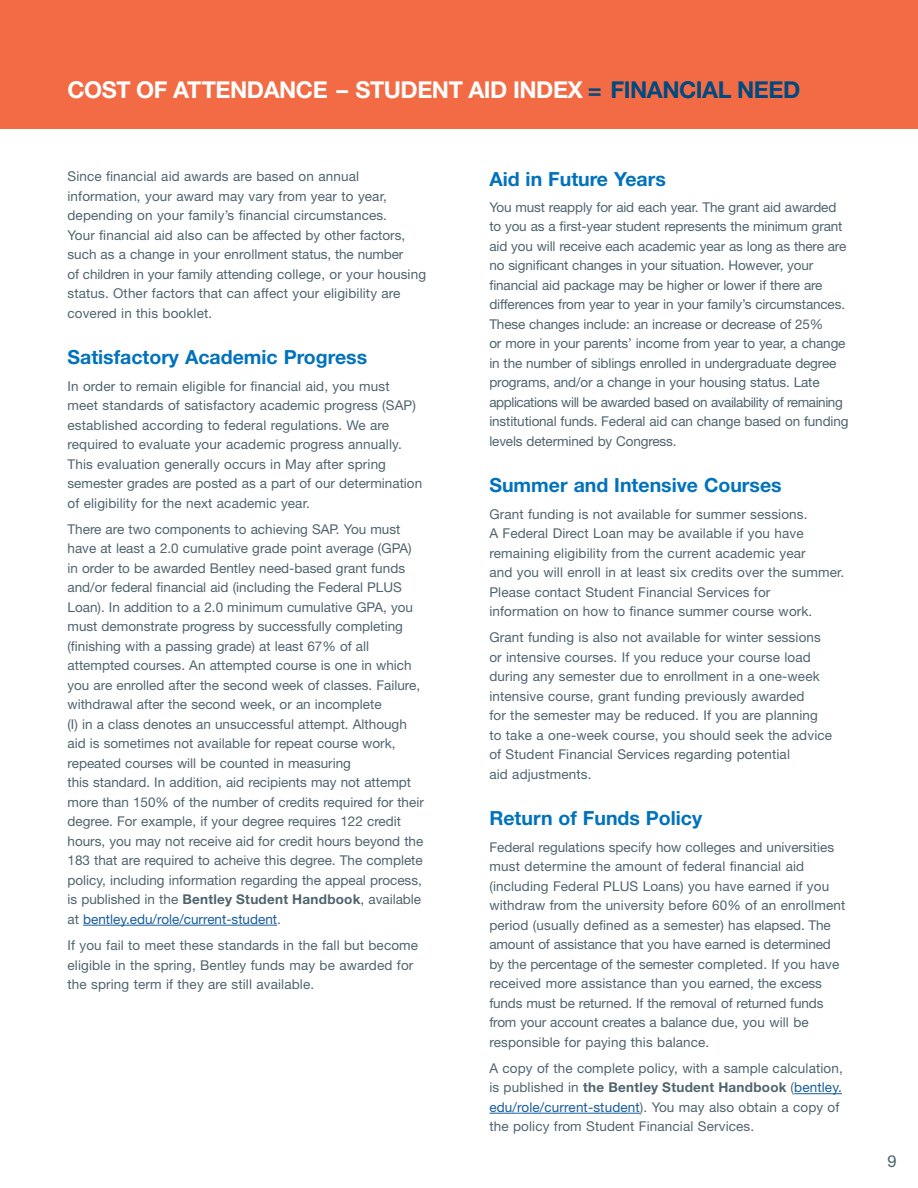
<style>
.page{position:relative;width:918px;height:1188px;background:#fff}
.page>*{position:absolute;margin:0;border:0;box-sizing:border-box;transform-origin:0 0}
.t1{font:700 23.25px "Helvetica Neue LT Std";letter-spacing:-.02em;color:#fff}
.SubHead_Blue_Helv_Neue_Bold_13_13{font:700 19.5px "Helvetica Neue LT Std";color:#0072bc}
.t2{font:16.5px "Helvetica Neue LT Std";color:#4f646e}
.Body_Helv_Neue_roman_9_13{font:13.5px/19.5px "Helvetica Neue LT Std";color:#4f646e}
.s1{color:#004a7f}
.s2{font-weight:700}
.s3{color:#175d9e}
</style>
<div class="page">
<div style="left:0;top:0;width:918px;height:128px;background:#f26b44"></div>
<hr style="left:83px;top:925px;width:194px;height:1px;background:#175d9e">
<hr style="left:794px;top:1093px;width:48px;height:1px;background:#175d9e">
<hr style="left:489px;top:1113px;width:151px;height:1px;background:#175d9e">
<p class="t1" style="left:68px;top:75px;width:734px">COST OF ATTENDANCE – STUDENT AID INDEX <span class="s1">= FINANCIAL NEED</span></p>
<p class="Body_Helv_Neue_roman_9_13" style="left:68px;top:167px;width:360px">Since financial aid awards are based on annual information, your award may vary from year to year, depending on your family’s financial circumstances.<br>Your financial aid also can be affected by other factors, such as a change in your enrollment status, the number<br>of children in your family attending college, or your housing status. Other factors that can affect your eligibility are covered in this booklet.</p>
<p class="SubHead_Blue_Helv_Neue_Bold_13_13" style="left:68px;top:345px;width:301px">Satisfactory Academic Progress</p>
<p class="Body_Helv_Neue_roman_9_13" style="left:68px;top:376px;width:356px">In order to remain eligible for financial aid, you must meet standards of satisfactory academic progress (SAP) established according to federal regulations. We are required to evaluate your academic progress annually.<br>This evaluation generally occurs in May after spring semester grades are posted as a part of our determination of eligibility for the next academic year.</p>
<p class="Body_Helv_Neue_roman_9_13" style="left:68px;top:519px;width:358px">There are two components to achieving SAP. You must have at least a 2.0 cumulative grade point average (GPA) in order to be awarded Bentley need-based grant funds and/or federal financial aid (including the Federal PLUS Loan). In addition to a 2.0 minimum cumulative GPA, you must demonstrate progress by successfully completing (finishing with a passing grade) at least 67% of all attempted courses. An attempted course is one in which you are enrolled after the second week of classes. Failure, withdrawal after the second week, or an incomplete<br>(I) in a class denotes an unsuccessful attempt. Although aid is sometimes not available for repeat course work, repeated courses will be counted in measuring<br>this standard. In addition, aid recipients may not attempt more than 150% of the number of credits required for their degree. For example, if your degree requires 122 credit hours, you may not receive aid for credit hours beyond the 183 that are required to acheive this degree. The complete policy, including information regarding the appeal process, is published in the <span class="s2">Bentley Student Handbook</span>, available at <span class="s3">bentley.edu/role/current-student</span>.</p>
<p class="Body_Helv_Neue_roman_9_13" style="left:68px;top:935px;width:352px">If you fail to meet these standards in the fall but become eligible in the spring, Bentley funds may be awarded for the spring term if they are still available.</p>
<p class="SubHead_Blue_Helv_Neue_Bold_13_13" style="left:489px;top:167px;width:178px">Aid in Future Years</p>
<p class="Body_Helv_Neue_roman_9_13" style="left:489px;top:197px;width:361px">You must reapply for aid each year. The grant aid awarded to you as a first-year student represents the minimum grant aid you will receive each academic year as long as there are no significant changes in your situation. However, your financial aid package may be higher or lower if there are differences from year to year in your family’s circumstances.<br>These changes include: an increase or decrease of 25%<br>or more in your parents’ income from year to year, a change in the number of siblings enrolled in undergraduate degree programs, and/or a change in your housing status. Late applications will be awarded based on availability of remaining institutional funds. Federal aid can change based on funding levels determined by Congress.</p>
<p class="SubHead_Blue_Helv_Neue_Bold_13_13" style="left:489px;top:473px;width:294px">Summer and Intensive Courses</p>
<p class="Body_Helv_Neue_roman_9_13" style="left:489px;top:504px;width:356px">Grant funding is not available for summer sessions.<br>A Federal Direct Loan may be available if you have remaining eligibility from the current academic year<br>and you will enroll in at least six credits over the summer.<br>Please contact Student Financial Services for<br>information on how to finance summer course work.</p>
<p class="Body_Helv_Neue_roman_9_13" style="left:489px;top:628px;width:344px">Grant funding is also not available for winter sessions or intensive courses. If you reduce your course load during any semester due to enrollment in a one-week intensive course, grant funding previously awarded<br>for the semester may be reduced. If you are planning to take a one-week course, you should seek the advice of Student Financial Services regarding potential<br>aid adjustments.</p>
<p class="SubHead_Blue_Helv_Neue_Bold_13_13" style="left:489px;top:806px;width:214px">Return of Funds Policy</p>
<p class="Body_Helv_Neue_roman_9_13" style="left:489px;top:837px;width:358px">Federal regulations specify how colleges and universities must determine the amount of federal financial aid (including Federal PLUS Loans) you have earned if you withdraw from the university before 60% of an enrollment period (usually defined as a semester) has elapsed. The amount of assistance that you have earned is determined by the percentage of the semester completed. If you have received more assistance than you earned, the excess funds must be returned. If the removal of returned funds from your account creates a balance due, you will be responsible for paying this balance.</p>
<p class="Body_Helv_Neue_roman_9_13" style="left:489px;top:1058px;width:355px">A copy of the complete policy, with a sample calculation, is published in <span class="s2">the Bentley Student Handbook</span> (<span class="s3">bentley. edu/role/current-student</span>). You may also obtain a copy of the policy from Student Financial Services.</p>
<p class="t2" style="left:888px;top:1152px;width:11px">9</p>
</div>
